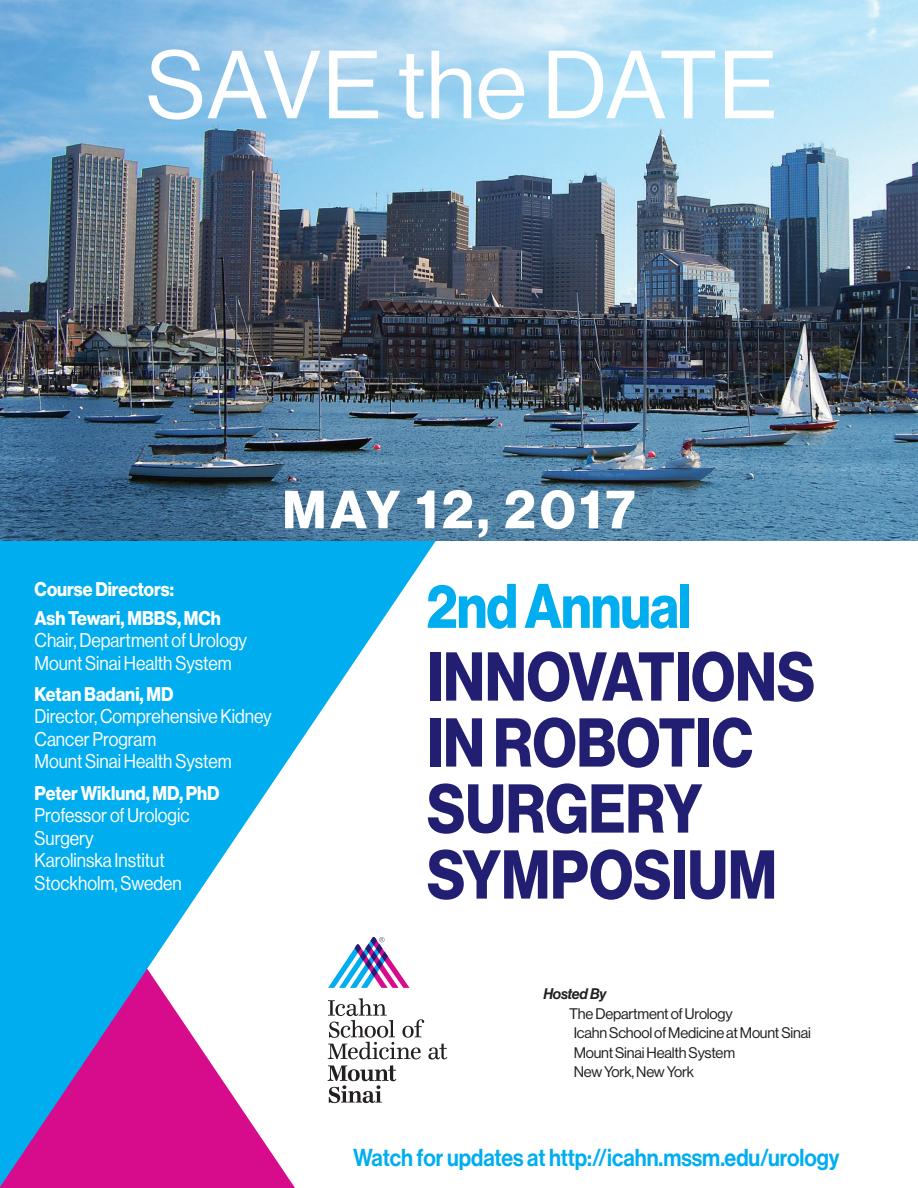
<style>
.page{position:relative;width:918px;height:1188px;background:#fff}
.page>*{position:absolute;margin:0;border:0;box-sizing:border-box;transform-origin:0 0}
.t1{font:94.5px "N Haas Grotesk DS Std 55 Rg";color:#fff}
.t2{font:67.5px/66px "N Haas Grotesk DS Std 75 Bd";color:#221e72;scale:.87 1}
.t3{font:61.5px "N Haas Grotesk DS Std 75 Bd";letter-spacing:-.015em;color:#00aeef;scale:.87 1}
.t4{font:52.5px "N Haas Grotesk DS Std 75 Bd";letter-spacing:.075em;color:#fff}
.t5{font:24px "N Haas Grotesk DS Std 65 Md";color:#00aeef;scale:.9 1}
.t6{font:19.5px/22.5px "N Haas Grotesk DS Std 55 Rg";color:#fff;scale:.9 1}
.t7{font:19.5px "N Haas Grotesk DS Std 75 Bd";color:#fff;scale:.9 1}
.t8{font:15px "N Haas Grotesk DS Std 55 Rg";letter-spacing:-.015em;color:#231f20}
.t9{font:15px "N Haas Grotesk DS Std 66 Md It";letter-spacing:-.02em;color:#231f20}
.s1{font-family:"N Haas Grotesk DS Std 75 Bd"}
</style>
<div class="page">
<svg style="left:0;top:540px;width:436px;height:647px;fill:#00aeef"></svg>
<svg style="left:328px;top:998px;width:119px;height:105px"></svg>
<svg style="left:328px;top:938px;width:82px;height:50px"></svg>
<img style="left:0;top:0;width:918px;height:540px">
<p class="t1" style="left:146px;top:32px;width:632px">SAVE the DATE</p>
<p class="t4" style="left:283px;top:479px;width:354px">MAY 12, 2017</p>
<p class="t7" style="left:35px;top:577px;width:156px">Course Directors:</p>
<p class="t6" style="left:35px;top:607px;width:238px"><span class="s1">Ash Tewari, MBBS, MCh<br></span>Chair, Department of Urology<br>Mount Sinai Health System</p>
<p class="t6" style="left:35px;top:683px;width:265px"><span class="s1">Ketan Badani, MD<br></span>Director, Comprehensive Kidney<br>Cancer Program<br>Mount Sinai Health System</p>
<p class="t6" style="left:35px;top:782px;width:207px"><span class="s1">Peter Wiklund, MD, PhD<br></span>Professor of Urologic<br>Surgery<br>Karolinska Institut<br>Stockholm, Sweden</p>
<p class="t3" style="left:426px;top:570px;width:306px">2nd Annual</p>
<p class="t2" style="left:427px;top:645px;width:448px">INNOVATIONS<br>IN ROBOTIC<br>SURGERY<br>SYMPOSIUM</p>
<p class="t9" style="left:543px;top:985px;width:65px">Hosted By</p>
<p class="t8" style="left:569px;top:1005px;width:165px">The Department of Urology</p>
<p class="t8" style="left:574px;top:1025px;width:239px">Icahn School of Medicine at Mount Sinai</p>
<p class="t8" style="left:574px;top:1044px;width:163px">Mount Sinai Health System</p>
<p class="t8" style="left:574px;top:1064px;width:122px">New York, New York</p>
<p class="t5" style="left:353px;top:1144px;width:542px">Watch for updates at http://icahn.mssm.edu/urology</p>
</div>
